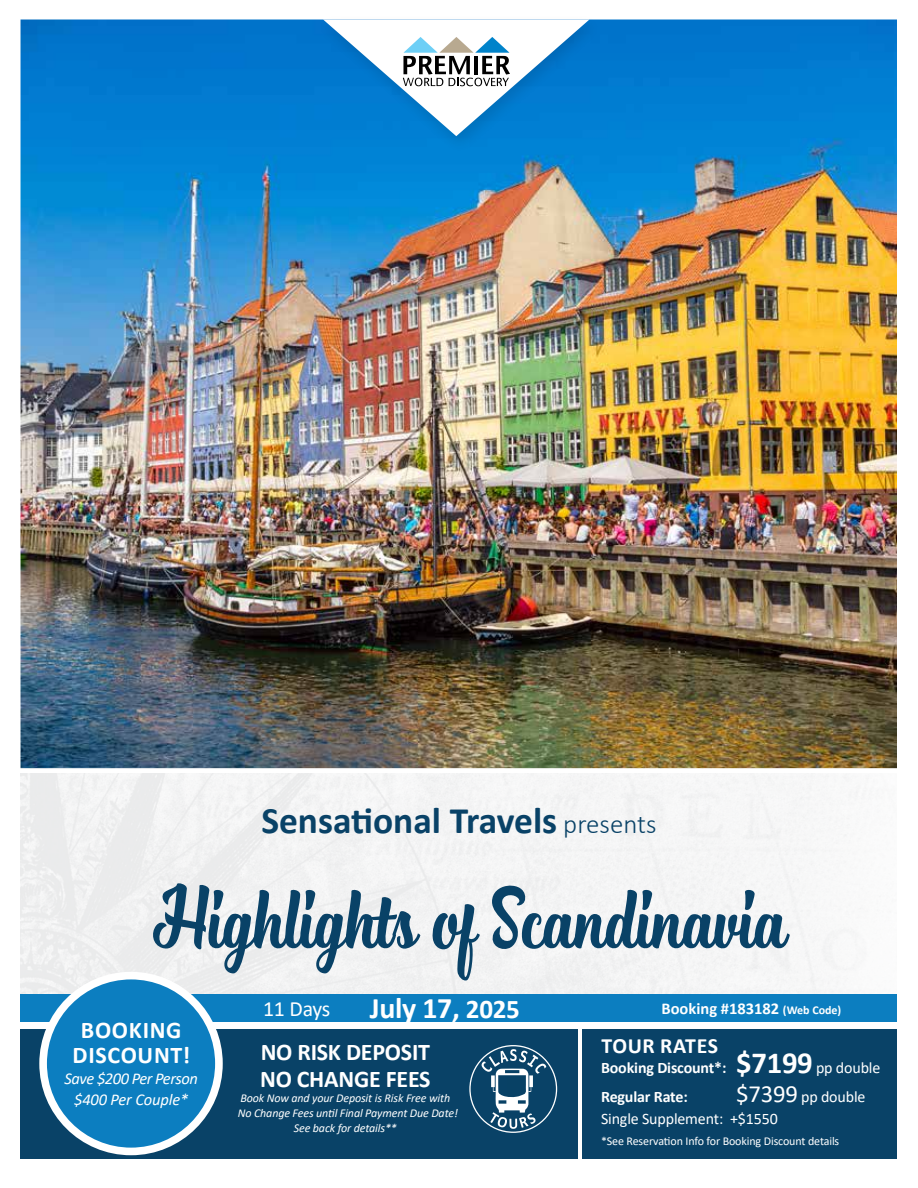
<style>
.page{position:relative;width:918px;height:1188px;background:#fff}
.page>*{position:absolute;margin:0;border:0;box-sizing:border-box;transform-origin:0 0}
.t1{font:76.95px "Chiladepia Script";letter-spacing:-.01em;color:#094267;scale:.91 1}
.t2{font:700 37.5px "Calibri";color:#094267}
.t3{font:700 29.85px "Calibri";letter-spacing:-.01em;color:#fff}
.t4{font:700 24px/27px "Calibri";letter-spacing:-.01em;color:#fff}
.t5{font:700 24px/25.2px "Calibri";letter-spacing:.03em;color:#fff;text-align:center}
.t6{font:700 21.75px "Calibri";letter-spacing:.03em;color:#fff}
.t7{font:21.75px "Calibri";letter-spacing:-.015em;color:#fff}
.t8{font:italic 16.5px/21px "Calibri";letter-spacing:-.03em;color:#fff;text-align:center}
.t9{font:700 16.5px "Calibri";color:#fff}
.t10{font:700 16.05px/29.1px "Calibri";letter-spacing:-.01em;color:#fff}
.t11{font:16.05px/21.8px "Calibri";letter-spacing:-.01em;color:#fff}
.t12{font:italic 12px/15px "Calibri";letter-spacing:-.01em;color:#fff;text-align:center}
.t13{font:12px "Calibri";letter-spacing:-.01em;color:#fff}
.s1{font-weight:300;font-size:27px}
.s2{font-size:27px}
.s3{font-size:12px}
.s4{font-size:30.75px}
.s5{font-weight:400}
.s6{font-size:24.75px}
</style>
<div class="page">
<img style="left:21px;top:20px;width:876px;height:748px">
<div style="left:21px;top:1029px;width:557px;height:129px;background:#094267"></div>
<div style="left:582px;top:1029px;width:336px;height:129px;background:#094267"></div>
<div style="left:21px;top:994px;width:897px;height:28px;background:#0c7ec0"></div>
<div style="left:316px;top:13px;width:287px;height:141px;background:#000;opacity:.11"></div>
<svg style="left:323px;top:19px;width:266px;height:117px"></svg>
<div style="left:897px;top:0;width:21px;height:1188px;background:#fff"></div>
<div style="left:43px;top:976px;width:176px;height:175px;background:#0c7ec0;border-radius:50%"></div>
<div style="left:39px;top:972px;width:184px;height:183px;border:8px solid #fff;border-radius:50%"></div>
<svg style="left:470px;top:1046px;width:87px;height:86px"></svg>
<svg style="left:481px;top:1049px;width:65px;height:80px"></svg>
<h2 class="t2" style="left:261px;top:794px;width:397px">Sensational Travels <span class="s1">presents</span></h2>
<h1 class="t1" style="left:153px;top:861px;width:698px">Highlights of Scandinavia</h1>
<h3 class="t7" style="left:263px;top:993px;width:69px">11 Days</h3>
<h3 class="t5" style="left:73px;top:1017px;width:119px">BOOKING<br>DISCOUNT!</h3>
<h3 class="t8" style="left:65px;top:1068px;width:135px">Save $200 Per Person $400 Per Couple*</h3>
<h3 class="t3" style="left:370px;top:987px;width:152px">July 17, <span class="s2">2025</span></h3>
<h3 class="t4" style="left:260px;top:1038px;width:172px">NO RISK DEPOSIT<br>NO CHANGE FEES</h3>
<p class="t12" style="left:238px;top:1090px;width:222px">Book Now and your Deposit is Risk Free with<br>No Change Fees until Final Payment Due Date!<br>See back for details**</p>
<h3 class="t9" style="left:662px;top:996px;width:181px">Booking #183182 <span class="s3">(Web Code)</span></h3>
<h3 class="t6" style="left:602px;top:1030px;width:118px">TOUR RATES</h3>
<h3 class="t10" style="left:601px;top:1053px;width:281px">Booking Discount*: <span class="s4">$7199</span> <span class="s5">pp double<br></span>Regular Rate:</h3>
<h3 class="t11" style="left:601px;top:1086px;width:266px;text-indent:135px"><span class="s6">$7399</span> pp double<br>Single Supplement: +$1550</h3>
<p class="t13" style="left:601px;top:1133px;width:240px">*See Reservation Info for Booking Discount details</p>
</div>
